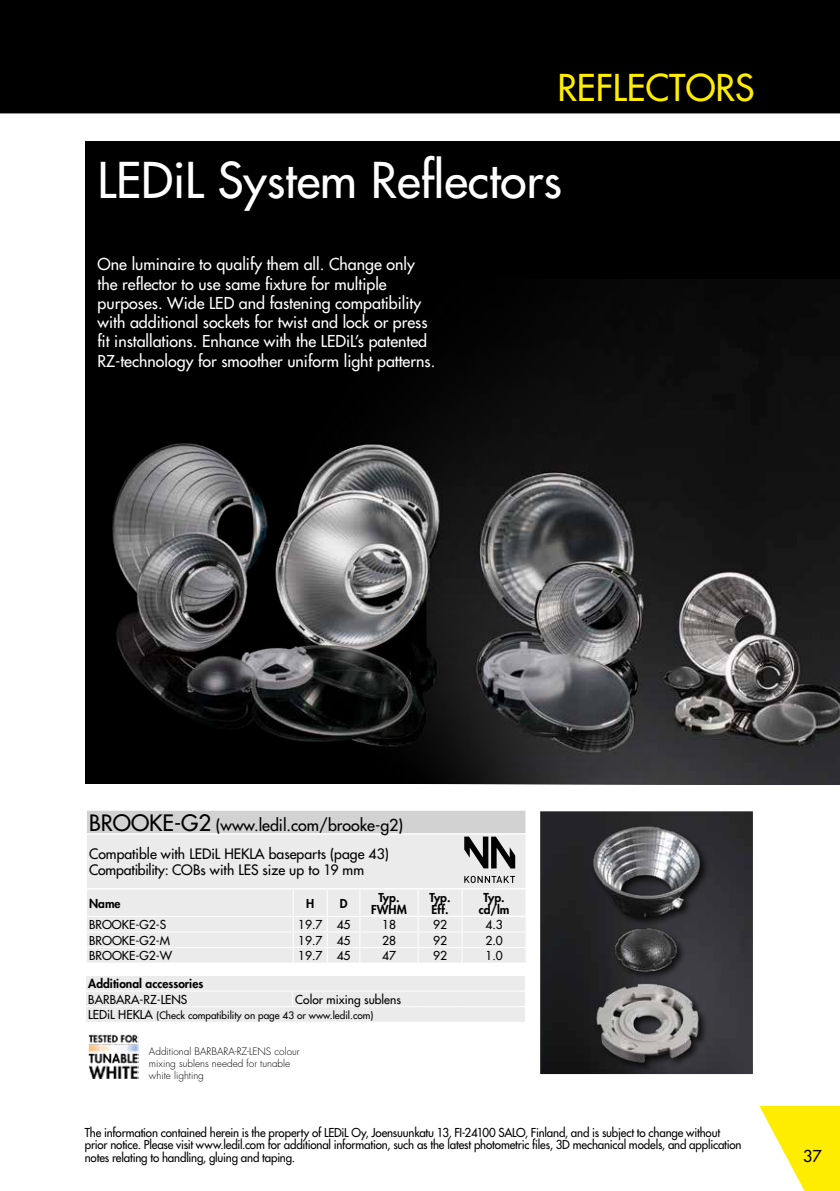
<style>
.page{position:relative;width:840px;height:1191px;background:#fff}
.page>*{position:absolute;margin:0;border:0;box-sizing:border-box;transform-origin:0 0}
.t1{font:500 48px "Futura Std";color:#fff}
.t2{font:500 36px "Futura Std";color:#ffed00}
.t3{font:500 16px/19.2px "Futura Std";color:#fff}
.t4{font:500 16px "Futura Std";color:#000}
.t5{font:500 14px/16px "Futura Std";color:#000}
.t6{font:500 12px/12px "Futura Std";letter-spacing:-.01em;color:#000;scale:.96 1}
.t7{font:500 12px "Futura Std";letter-spacing:-.01em;color:#000}
.t8{font:800 12px/12px "Futura Std";color:#000;text-align:center}
.t9{font:300 10px/12px "Futura Std";color:#000}
.t10{font:500 10px "Futura Std";color:#000}
.s1{font-size:22px}
.s2{font-size:12px}
</style>
<div class="page">
<svg style="left:759px;top:1106px;width:80px;height:85px"></svg>
<div style="left:0;top:0;width:839px;height:113px;background:#000"></div>
<div style="left:85px;top:142px;width:754px;height:642px;background:#000"></div>
<img style="left:112px;top:294px;width:727px;height:490px">
<img style="left:541px;top:812px;width:210px;height:261px">
<div style="left:538px;top:809px;width:216px;height:267px;border:2px solid #fff"></div>
<div style="left:86px;top:810px;width:440px;height:24px;background:#d2d2d2"></div>
<div style="left:87px;top:834px;width:438px;height:128px;background:#ebebeb"></div>
<svg style="left:525px;top:810px;width:1px;height:23px"></svg>
<hr style="left:85px;top:810px;width:2px;height:23px;background:#fff">
<hr style="left:85px;top:833px;width:208px;height:1px;background:#fff">
<hr style="left:293px;top:833px;width:34px;height:1px;background:#fff">
<hr style="left:327px;top:833px;width:33px;height:1px;background:#fff">
<hr style="left:360px;top:833px;width:58px;height:1px;background:#fff">
<hr style="left:418px;top:833px;width:44px;height:1px;background:#fff">
<hr style="left:462px;top:833px;width:64px;height:1px;background:#fff">
<hr style="left:85px;top:888px;width:208px;height:1px;background:#fff">
<hr style="left:293px;top:888px;width:34px;height:1px;background:#fff">
<hr style="left:327px;top:888px;width:33px;height:1px;background:#fff">
<hr style="left:360px;top:888px;width:58px;height:1px;background:#fff">
<hr style="left:418px;top:888px;width:44px;height:1px;background:#fff">
<hr style="left:462px;top:888px;width:64px;height:1px;background:#fff">
<hr style="left:360px;top:915px;width:58px;height:2px;background:#fff">
<hr style="left:418px;top:915px;width:44px;height:2px;background:#fff">
<hr style="left:462px;top:915px;width:64px;height:2px;background:#fff">
<hr style="left:86px;top:916px;width:207px;height:1px;background:#fff">
<hr style="left:293px;top:916px;width:34px;height:1px;background:#fff">
<hr style="left:327px;top:916px;width:33px;height:1px;background:#fff">
<hr style="left:86px;top:931px;width:207px;height:1px;background:#fff">
<hr style="left:293px;top:931px;width:34px;height:1px;background:#fff">
<hr style="left:327px;top:931px;width:33px;height:1px;background:#fff">
<hr style="left:360px;top:931px;width:58px;height:1px;background:#fff">
<hr style="left:418px;top:931px;width:44px;height:1px;background:#fff">
<hr style="left:462px;top:931px;width:64px;height:1px;background:#fff">
<hr style="left:86px;top:947px;width:207px;height:1px;background:#fff">
<hr style="left:293px;top:947px;width:34px;height:1px;background:#fff">
<svg style="left:292px;top:889px;width:1px;height:73px"></svg>
<hr style="left:327px;top:947px;width:33px;height:1px;background:#fff">
<svg style="left:326px;top:889px;width:1px;height:73px"></svg>
<hr style="left:360px;top:947px;width:58px;height:1px;background:#fff">
<svg style="left:359px;top:889px;width:1px;height:73px"></svg>
<hr style="left:418px;top:947px;width:44px;height:1px;background:#fff">
<svg style="left:417px;top:889px;width:1px;height:73px"></svg>
<hr style="left:462px;top:947px;width:64px;height:1px;background:#fff">
<svg style="left:461px;top:889px;width:1px;height:73px"></svg>
<svg style="left:525px;top:917px;width:1px;height:45px"></svg>
<div style="left:86px;top:976px;width:439px;height:45px;background:#ebebeb"></div>
<hr style="left:292px;top:1006px;width:34px;height:1px;background:#fff">
<hr style="left:326px;top:1006px;width:33px;height:1px;background:#fff">
<hr style="left:359px;top:1006px;width:58px;height:1px;background:#fff">
<hr style="left:417px;top:1006px;width:44px;height:1px;background:#fff">
<hr style="left:461px;top:1006px;width:64px;height:1px;background:#fff">
<div style="left:591px;top:824px;width:118px;height:247px;background:#000;opacity:.75"></div>
<img style="left:585px;top:823px;width:120px;height:245px">
<svg style="left:464px;top:836px;width:51px;height:32px;background:#7a7a7a"></svg>
<svg style="left:464px;top:876px;width:50px;height:7px"></svg>
<img style="left:88px;top:1034px;width:51px;height:45px">
<h2 class="t2" style="left:557px;top:65px;width:198px">REFLECTORS</h2>
<h1 class="t1" style="left:98px;top:150px;width:465px">LEDiL System Reflectors</h1>
<p class="t3" style="left:98px;top:255px;width:339px">One luminaire to qualify them all. Change only the reflector to use same fixture for multiple purposes. Wide LED and fastening compatibility with additional sockets for twist and lock or press fit installations. Enhance with the LEDiL’s patented RZ-technology for smoother uniform light patterns.</p>
<h3 class="t4" style="left:89px;top:815px;width:315px"><span class="s1">BROOKE-G2</span> (www.ledil.com/brooke-g2)</h3>
<p class="t5" style="left:89px;top:846px;width:301px">Compatible with LEDiL HEKLA baseparts (page 43)<br>Compatibility: COBs with LES size up to 19 mm</p>
<p class="t8" style="left:89px;top:897px;width:33px">Name</p>
<p class="t8" style="left:306px;top:897px;width:10px">H</p>
<p class="t8" style="left:339px;top:897px;width:9px">D</p>
<p class="t8" style="left:371px;top:891px;width:37px">Typ.<br>FWHM</p>
<p class="t8" style="left:429px;top:891px;width:22px;text-align:left">Typ.<br>Eff.</p>
<p class="t8" style="left:478px;top:891px;width:32px">Typ. cd/lm</p>
<p class="t7" style="left:89px;top:917px;width:78px">BROOKE-G2-S</p>
<p class="t7" style="left:298px;top:917px;width:54px">19.7 45</p>
<p class="t7" style="left:382px;top:917px;width:15px">18</p>
<p class="t7" style="left:433px;top:917px;width:15px">92</p>
<p class="t7" style="left:485px;top:917px;width:19px">4.3</p>
<p class="t7" style="left:89px;top:932px;width:82px">BROOKE-G2-M</p>
<p class="t7" style="left:298px;top:932px;width:54px">19.7 45</p>
<p class="t7" style="left:382px;top:932px;width:15px">28</p>
<p class="t7" style="left:433px;top:932px;width:15px">92</p>
<p class="t7" style="left:485px;top:932px;width:19px">2.0</p>
<p class="t7" style="left:89px;top:948px;width:84px">BROOKE-G2-W</p>
<p class="t7" style="left:298px;top:948px;width:54px">19.7 45</p>
<p class="t7" style="left:382px;top:948px;width:15px">47</p>
<p class="t7" style="left:433px;top:948px;width:15px">92</p>
<p class="t7" style="left:485px;top:948px;width:19px">1.0</p>
<p class="t8" style="left:88px;top:977px;width:116px">Additional accessories</p>
<p class="t7" style="left:88px;top:991px;width:101px">BARBARA-RZ-LENS</p>
<p class="t7" style="left:295px;top:991px;width:107px">Color mixing sublens</p>
<p class="t10" style="left:88px;top:1009px;width:286px"><span class="s2">LEDiL HEKLA</span> (Check compatibility on page 43 or www.ledil.com)</p>
<p class="t9" style="left:149px;top:1045px;width:152px">Additional BARBARA-RZ-LENS colour mixing sublens needed for tunable white lighting</p>
<p class="t6" style="left:85px;top:1127px;width:685px">The information contained herein is the property of LEDiL Oy, Joensuunkatu 13, FI-24100 SALO, Finland, and is subject to change without prior notice. Please visit www.ledil.com for additional information, such as the latest photometric files, 3D mechanical models, and application notes relating to handling, gluing and taping.</p>
<h3 class="t4" style="left:802px;top:1145px;width:20px">37</h3>
</div>
